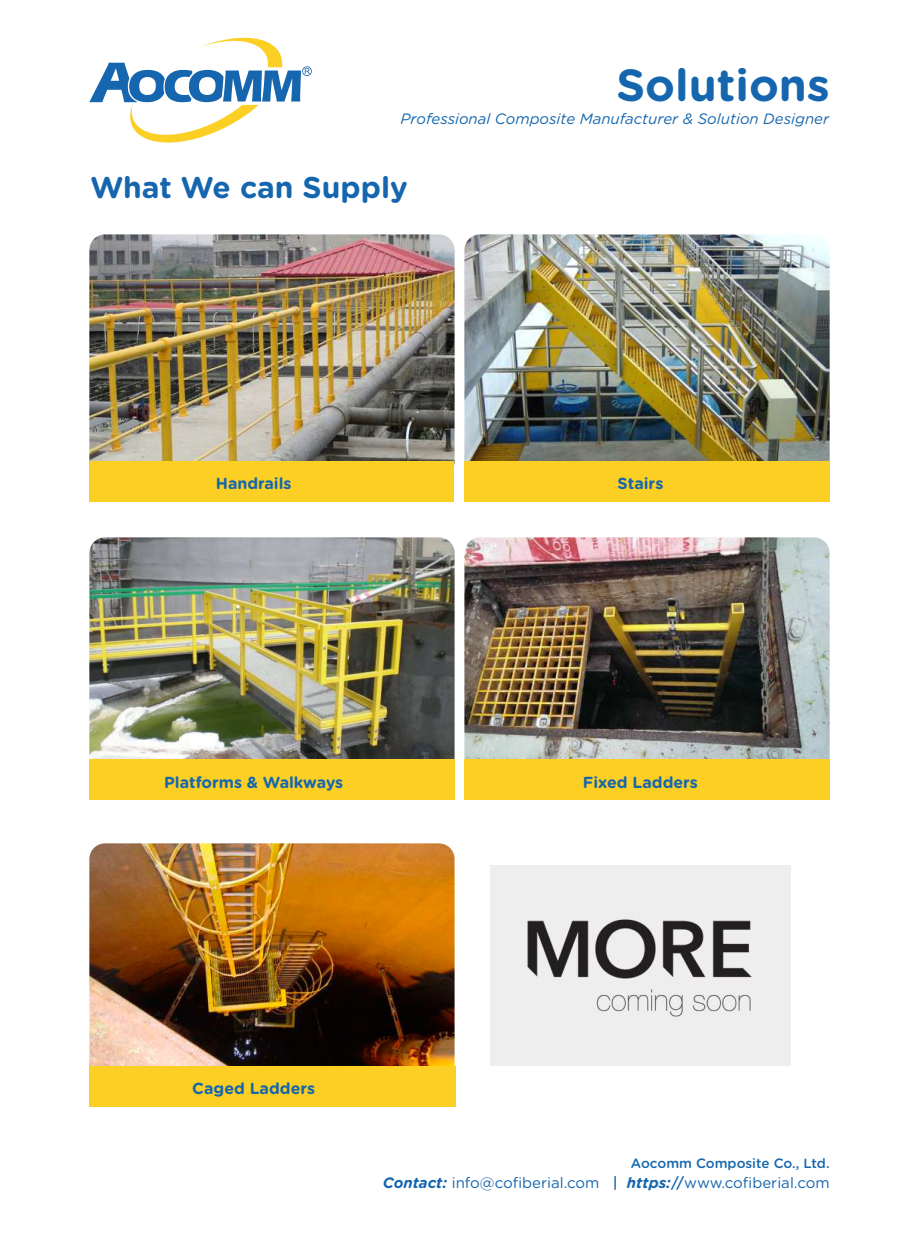
<style>
.page{position:relative;width:919px;height:1238px;background:#fff}
.page>*{position:absolute;margin:0;border:0;box-sizing:border-box;transform-origin:0 0}
.t1{font:700 45px "Gotham Rounded";color:#1566ae}
.t2{font:700 30px "Gotham Rounded";color:#1566ae}
.t3{font:700 16.05px "Gotham Rounded";color:#1566ae}
.t4{font:15px "Gotham Rounded";color:#1566ae}
.t5{font:italic 15px "Gotham Rounded";color:#1566ae}
.t6{font:500 13.5px "Gotham Rounded";color:#1566ae}
.s1{font-weight:700;font-style:italic}
.s2{font-weight:500}
</style>
<div class="page">
<svg style="left:89px;top:38px;width:223px;height:105px"></svg>
<img style="left:89px;top:537px;width:365px;height:222px">
<img style="left:464px;top:537px;width:365px;height:222px">
<img style="left:89px;top:843px;width:365px;height:223px">
<div style="left:89px;top:1066px;width:366px;height:40px;background:#fbcf24"></div>
<div style="left:89px;top:759px;width:365px;height:41px;background:#fbcf24"></div>
<div style="left:464px;top:759px;width:365px;height:41px;background:#fbcf24"></div>
<img style="left:89px;top:234px;width:365px;height:227px">
<div style="left:89px;top:461px;width:365px;height:40px;background:#fbcf24"></div>
<img style="left:464px;top:234px;width:365px;height:227px">
<div style="left:464px;top:461px;width:365px;height:40px;background:#fbcf24"></div>
<img style="left:490px;top:865px;width:300px;height:200px">
<h1 class="t1" style="left:616px;top:65px;width:215px">Solutions</h1>
<p class="t5" style="left:400px;top:112px;width:430px">Professional Composite Manufacturer &amp; Solution Designer</p>
<h2 class="t2" style="left:90px;top:174px;width:318px">What We can Supply</h2>
<p class="t3" style="left:216px;top:476px;width:77px">Handrails</p>
<p class="t3" style="left:617px;top:476px;width:47px">Stairs</p>
<p class="t3" style="left:164px;top:775px;width:181px">Platforms &amp; Walkways</p>
<p class="t3" style="left:583px;top:775px;width:117px">Fixed Ladders</p>
<p class="t3" style="left:192px;top:1081px;width:124px">Caged Ladders</p>
<p class="t6" style="left:630px;top:1157px;width:200px">Aocomm Composite Co., Ltd.</p>
<p class="t4" style="left:383px;top:1175px;width:448px"><span class="s1">Contact:</span> info@cofiberial.com <span class="s2">|</span> <span class="s1">https:</span><span class="s2">//</span>www.cofiberial.com</p>
</div>
